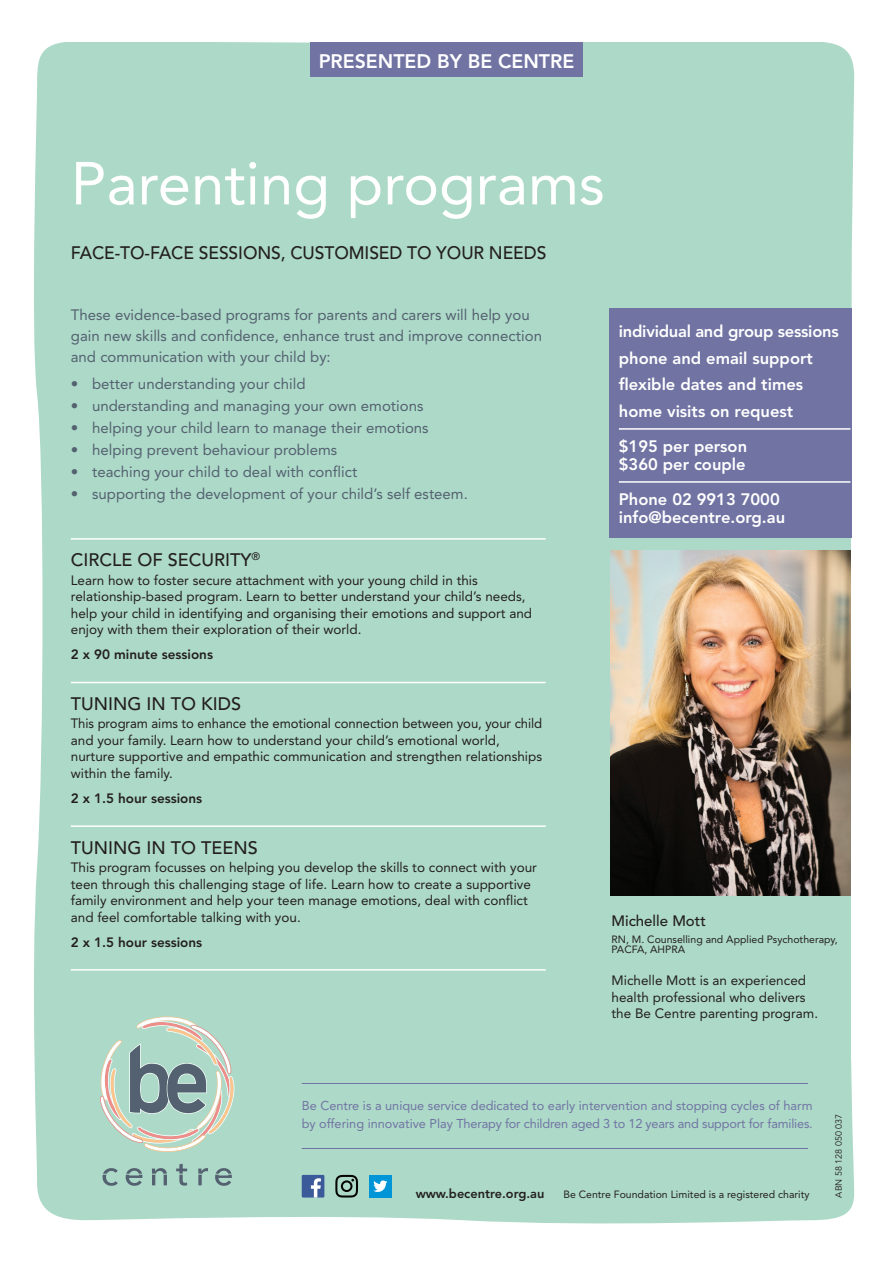
<style>
.page{position:relative;width:893px;height:1263px;background:#fff}
.page>*{position:absolute;margin:0;border:0;box-sizing:border-box;transform-origin:0 0}
.t1{font:60px "Avenir";color:#fff}
.t2{font:800 19.5px "Avenir";color:#fff}
.t3{font:500 18px "Avenir";color:#231f20}
.t4{font:800 16.5px/26.5px "Avenir";color:#fff}
.t5{font:15px/21px "Avenir";color:#546170}
.t6{font:500 15px "Avenir";color:#231f20}
.t7{font:13.5px/16.5px "Avenir";color:#231f20}
.t8{font:800 13.5px "Avenir";color:#231f20}
.t9{font:12.75px/18px "Avenir";color:#7174a3}
.t10{font:800 12.75px "Avenir";color:#231f20}
.t11{font:10.5px/10.5px "Avenir";color:#231f20}
.t12{font:9px "Avenir";color:#231f20}
</style>
<div class="page">
<div style="left:34px;top:43px;width:821px;height:1180px;background:#add9c8"></div>
<div style="left:310px;top:43px;width:273px;height:34px;background:#7174a3"></div>
<svg style="left:103px;top:1168px;width:15px;height:18px"></svg>
<svg style="left:126px;top:1168px;width:16px;height:18px"></svg>
<svg style="left:152px;top:1168px;width:15px;height:17px"></svg>
<svg style="left:176px;top:1164px;width:11px;height:21px"></svg>
<svg style="left:198px;top:1168px;width:10px;height:17px"></svg>
<svg style="left:215px;top:1168px;width:17px;height:18px"></svg>
<svg style="left:100px;top:1016px;width:134px;height:136px;background:#b1c7bb"></svg>
<hr style="left:43px;top:1174px;width:590px;height:1px;background:#add9c8">
<img style="left:611px;top:551px;width:240px;height:344px">
<hr style="left:302px;top:1083px;width:506px;height:1px;background:#7174a3">
<hr style="left:302px;top:1148px;width:506px;height:1px;background:#7174a3">
<hr style="left:71px;top:538px;width:475px;height:2px;background:#fff">
<hr style="left:71px;top:682px;width:475px;height:1px;background:#fff">
<hr style="left:71px;top:825px;width:475px;height:2px;background:#fff">
<hr style="left:71px;top:969px;width:475px;height:1px;background:#fff">
<div style="left:851px;top:346px;width:35px;height:713px;background:#fff"></div>
<div style="left:609px;top:308px;width:242px;height:230px;background:#7174a3"></div>
<hr style="left:619px;top:428px;width:231px;height:2px;background:#fff">
<hr style="left:619px;top:481px;width:231px;height:2px;background:#fff">
<div style="left:302px;top:1175px;width:22px;height:22px;background:#3b5a9a"></div>
<svg style="left:311px;top:1178px;width:10px;height:19px"></svg>
<div style="left:369px;top:1175px;width:23px;height:22px;background:#0095d6"></div>
<svg style="left:373px;top:1180px;width:14px;height:12px"></svg>
<svg style="left:335px;top:1175px;width:23px;height:22px"></svg>
<h2 class="t2" style="left:319px;top:46px;width:257px">PRESENTED BY BE CENTRE</h2>
<h1 class="t1" style="left:71px;top:135px;width:535px">Parenting programs</h1>
<h3 class="t3" style="left:71px;top:237px;width:477px">FACE-TO-FACE SESSIONS, CUSTOMISED TO YOUR NEEDS</h3>
<p class="t5" style="left:71px;top:305px;width:473px">These evidence-based programs for parents and carers will help you gain new skills and confidence, enhance trust and improve connection and communication with your child by:</p>
<p class="t5" style="left:71px;top:374px;width:236px">• better understanding your child</p>
<p class="t5" style="left:71px;top:397px;width:354px">• understanding and managing your own emotions</p>
<p class="t5" style="left:71px;top:419px;width:359px">• helping your child learn to manage their emotions</p>
<p class="t5" style="left:71px;top:441px;width:268px">• helping prevent behaviour problems</p>
<p class="t5" style="left:71px;top:463px;width:288px">• teaching your child to deal with conflict</p>
<p class="t5" style="left:71px;top:485px;width:399px">• supporting the development of your child’s self esteem.</p>
<h3 class="t3" style="left:71px;top:544px;width:191px">CIRCLE OF SECURITY<sup>®</sup></h3>
<p class="t7" style="left:71px;top:573px;width:463px">Learn how to foster secure attachment with your young child in this relationship-based program. Learn to better understand your child’s needs, help your child in identifying and organising their emotions and support and enjoy with them their exploration of their world.</p>
<p class="t8" style="left:71px;top:644px;width:144px">2 x 90 minute sessions</p>
<h3 class="t3" style="left:71px;top:688px;width:172px">TUNING IN TO KIDS</h3>
<p class="t7" style="left:71px;top:717px;width:473px">This program aims to enhance the emotional connection between you, your child and your family. Learn how to understand your child’s emotional world, nurture supportive and empathic communication and strengthen relationships within the family.</p>
<p class="t8" style="left:71px;top:788px;width:133px">2 x 1.5 hour sessions</p>
<h3 class="t3" style="left:71px;top:832px;width:188px">TUNING IN TO TEENS</h3>
<p class="t7" style="left:71px;top:860px;width:468px">This program focusses on helping you develop the skills to connect with your teen through this challenging stage of life. Learn how to create a supportive family environment and help your teen manage emotions, deal with conflict and feel comfortable talking with you.</p>
<p class="t8" style="left:71px;top:931px;width:133px">2 x 1.5 hour sessions</p>
<p class="t4" style="left:619px;top:318px;width:221px">individual and group sessions phone and email support flexible dates and times home visits on request</p>
<p class="t4" style="left:619px;top:437px;width:130px;line-height:18px">$195 per person $360 per couple</p>
<p class="t4" style="left:619px;top:490px;width:168px;line-height:18px">Phone 02 9913 7000 info@becentre.org.au</p>
<p class="t6" style="left:611px;top:908px;width:96px">Michelle Mott</p>
<p class="t11" style="left:611px;top:935px;width:228px">RN, M. Counselling and Applied Psychotherapy,<br>PACFA, AHPRA</p>
<p class="t7" style="left:611px;top:973px;width:208px">Michelle Mott is an experienced health professional who delivers the Be Centre parenting program.</p>
<p class="t9" style="left:302px;top:1098px;width:513px">Be Centre is a unique service dedicated to early intervention and stopping cycles of harm by offering innovative Play Therapy for children aged 3 to 12 years and support for families.</p>
<p class="t10" style="left:416px;top:1183px;width:130px">www.becentre.org.au</p>
<p class="t11" style="left:563px;top:1190px;width:247px">Be Centre Foundation Limited is a registered charity</p>
<p class="t12" style="left:833px;top:1197px;width:85px;rotate:-90deg">ABN 58 128 050 037</p>
</div>
